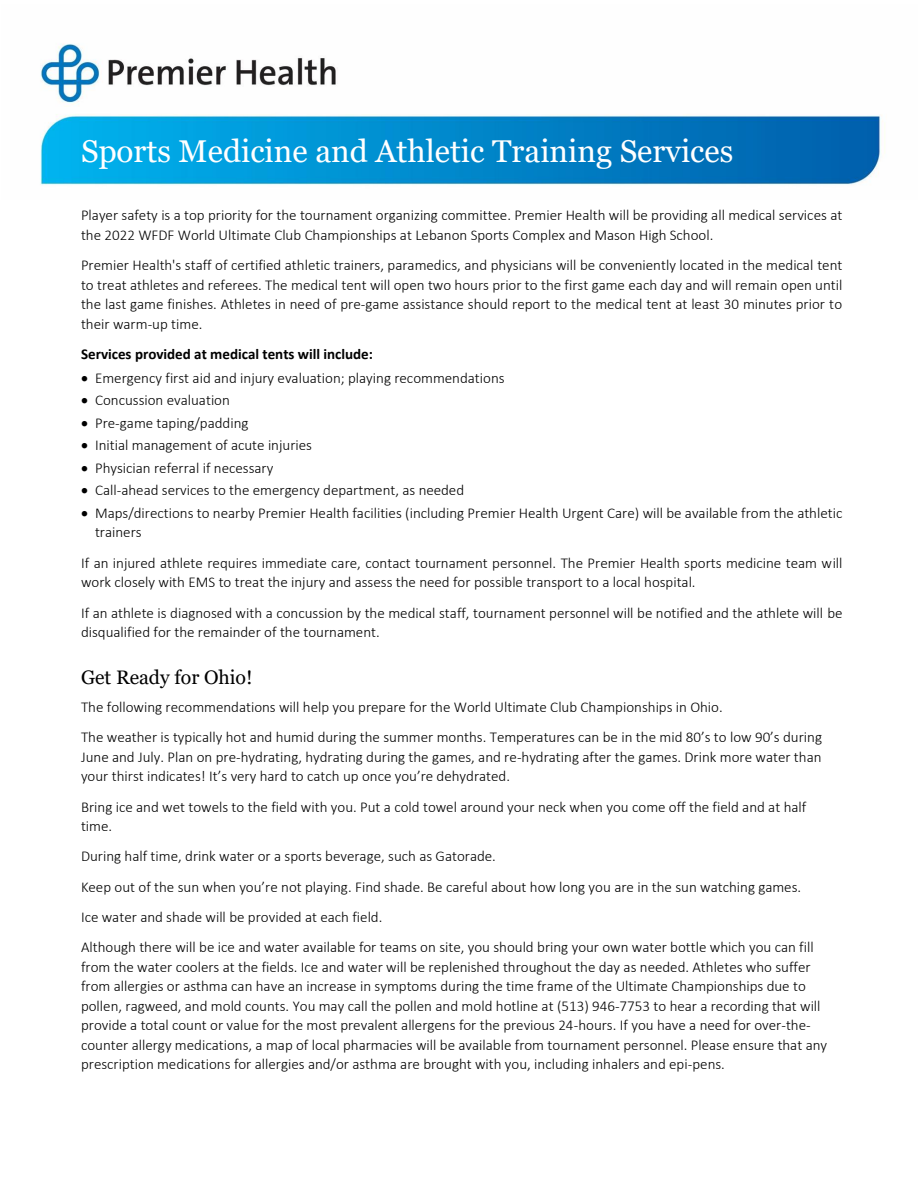
<style>
.page{position:relative;width:918px;height:1188px;background:#fff}
.page>*{position:absolute;margin:0;border:0;box-sizing:border-box;transform-origin:0 0}
.t1{font:31.5px "Georgia";color:#fff}
.t2{font:19.5px "Georgia";color:#000}
.t3{font:300 15px/19.5px "Calibri";color:#000}
.t4{font:700 15px "Calibri";color:#000}
</style>
<div class="page">
<img style="left:40px;top:43px;width:845px;height:142px">
<p class="t1" style="left:81px;top:133px;width:654px">Sports Medicine and Athletic Training Services</p>
<p class="t3" style="left:81px;top:207px;width:763px">Player safety is a top priority for the tournament organizing committee. Premier Health will be providing all medical services at the 2022 WFDF World Ultimate Club Championships at Lebanon Sports Complex and Mason High School.</p>
<p class="t3" style="left:81px;top:257px;width:763px;text-align:justify">Premier Health's staff of certified athletic trainers, paramedics, and physicians will be conveniently located in the medical tent to treat athletes and referees. The medical tent will open two hours prior to the first game each day and will remain open until the last game finishes. Athletes in need of pre‐game assistance should report to the medical tent at least 30 minutes prior to their warm‐up time.</p>
<p class="t4" style="left:81px;top:348px;width:294px">Services provided at medical tents will include:</p>
<p class="t3" style="left:81px;top:369px;width:425px">• Emergency first aid and injury evaluation; playing recommendations</p>
<p class="t3" style="left:81px;top:392px;width:150px">• Concussion evaluation</p>
<p class="t3" style="left:81px;top:414px;width:169px">• Pre‐game taping/padding</p>
<p class="t3" style="left:81px;top:437px;width:233px">• Initial management of acute injuries</p>
<p class="t3" style="left:81px;top:459px;width:194px">• Physician referral if necessary</p>
<p class="t3" style="left:81px;top:482px;width:385px">• Call-ahead services to the emergency department, as needed</p>
<p class="t3" style="left:95px;top:504px;width:749px;text-indent:-14px">• Maps/directions to nearby Premier Health facilities (including Premier Health Urgent Care) will be available from the athletic trainers</p>
<p class="t3" style="left:81px;top:554px;width:763px">If an injured athlete requires immediate care, contact tournament personnel. The Premier Health sports medicine team will work closely with EMS to treat the injury and assess the need for possible transport to a local hospital.</p>
<p class="t3" style="left:81px;top:604px;width:763px">If an athlete is diagnosed with a concussion by the medical staff, tournament personnel will be notified and the athlete will be disqualified for the remainder of the tournament.</p>
<p class="t2" style="left:81px;top:666px;width:173px">Get Ready for Ohio!</p>
<p class="t3" style="left:81px;top:699px;width:643px">The following recommendations will help you prepare for the World Ultimate Club Championships in Ohio.</p>
<p class="t3" style="left:81px;top:729px;width:743px;text-align:justify">The weather is typically hot and humid during the summer months. Temperatures can be in the mid 80’s to low 90’s during June and July. Plan on pre-hydrating, hydrating during the games, and re-hydrating after the games. Drink more water than your thirst indicates! It’s very hard to catch up once you’re dehydrated.</p>
<p class="t3" style="left:81px;top:798px;width:727px">Bring ice and wet towels to the field with you. Put a cold towel around your neck when you come off the field and at half time.</p>
<p class="t3" style="left:81px;top:848px;width:416px">During half time, drink water or a sports beverage, such as Gatorade.</p>
<p class="t3" style="left:81px;top:878px;width:722px">Keep out of the sun when you’re not playing. Find shade. Be careful about how long you are in the sun watching games.</p>
<p class="t3" style="left:81px;top:909px;width:303px">Ice water and shade will be provided at each field.</p>
<p class="t3" style="left:81px;top:939px;width:748px">Although there will be ice and water available for teams on site, you should bring your own water bottle which you can fill from the water coolers at the fields. Ice and water will be replenished throughout the day as needed. Athletes who suffer from allergies or asthma can have an increase in symptoms during the time frame of the Ultimate Championships due to pollen, ragweed, and mold counts. You may call the pollen and mold hotline at (513) 946-7753 to hear a recording that will provide a total count or value for the most prevalent allergens for the previous 24-hours. If you have a need for over-the&shy;counter allergy medications, a map of local pharmacies will be available from tournament personnel. Please ensure that any prescription medications for allergies and/or asthma are brought with you, including inhalers and epi-pens.</p>
</div>
